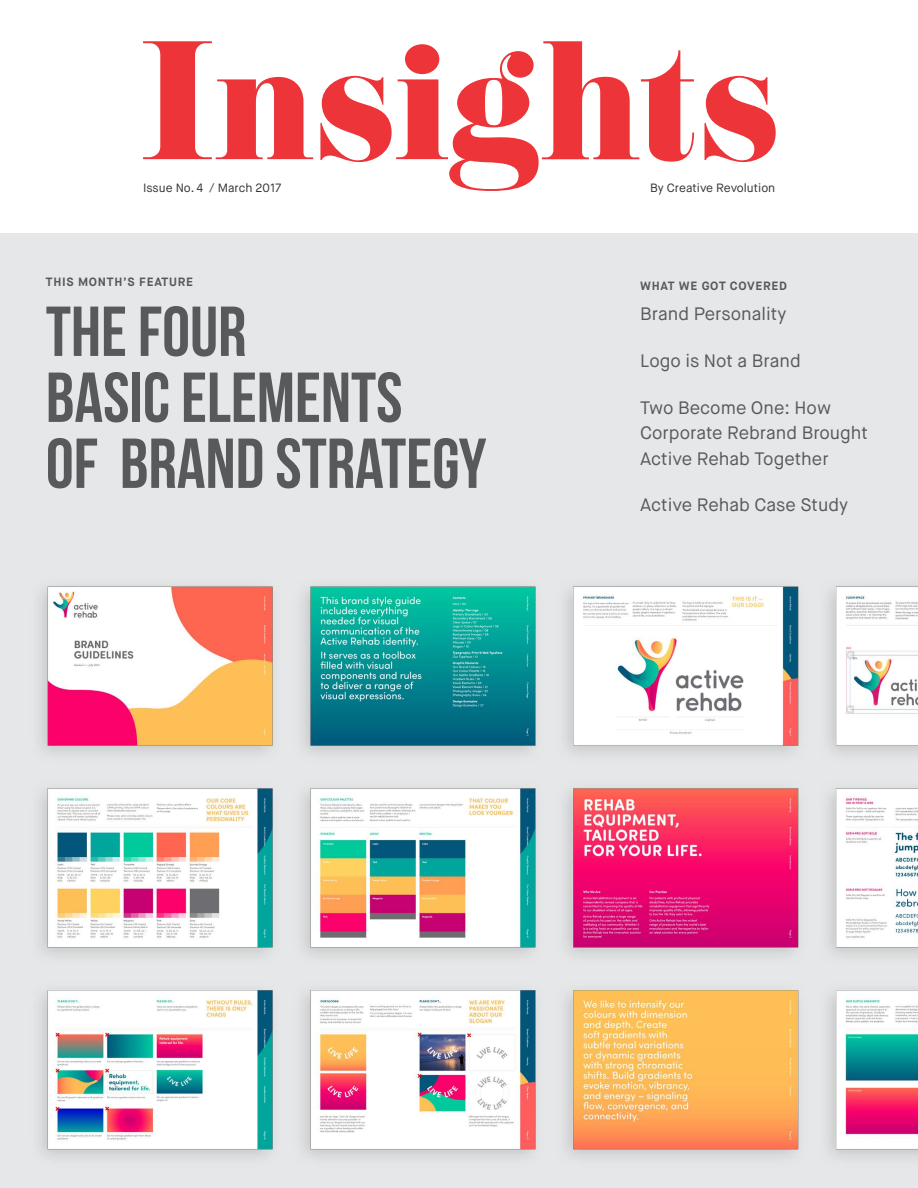
<style>
.page{position:relative;width:918px;height:1188px;background:#fff}
.page>*{position:absolute;margin:0;border:0;box-sizing:border-box;transform-origin:0 0}
.t1{font:70.5px/66px "Bebas Neue";color:#58595b}
.t2{font:18px/25.5px "Maison Neue";color:#58595b}
.t3{font:12px "Maison Neue";color:#333334}
.t4{font:700 12px "Maison Neue";letter-spacing:.06em;color:#58595b}
</style>
<div class="page">
<div style="left:0;top:234px;width:918px;height:954px;background:#e6e7e8"></div>
<img style="left:41px;top:586px;width:877px;height:571px">
<svg style="left:143px;top:41px;width:633px;height:150px"></svg>
<p class="t3" style="left:143px;top:180px;width:140px">Issue No. 4 / March 2017</p>
<p class="t3" style="left:650px;top:180px;width:127px">By Creative Revolution</p>
<p class="t4" style="left:46px;top:274px;width:149px">THIS MONTH’S FEATURE</p>
<h1 class="t1" style="left:46px;top:298px;width:442px">THE FOUR<br>BASIC ELEMENTS<br>OF BRAND STRATEGY</h1>
<p class="t4" style="left:640px;top:279px;width:148px">WHAT WE GOT COVERED</p>
<p class="t2" style="left:640px;top:301px;width:148px">Brand Personality</p>
<p class="t2" style="left:640px;top:348px;width:162px">Logo is Not a Brand</p>
<p class="t2" style="left:640px;top:395px;width:229px">Two Become One: How<br>Corporate Rebrand Brought<br>Active Rehab Together</p>
<p class="t2" style="left:640px;top:493px;width:209px">Active Rehab Case Study</p>
</div>
